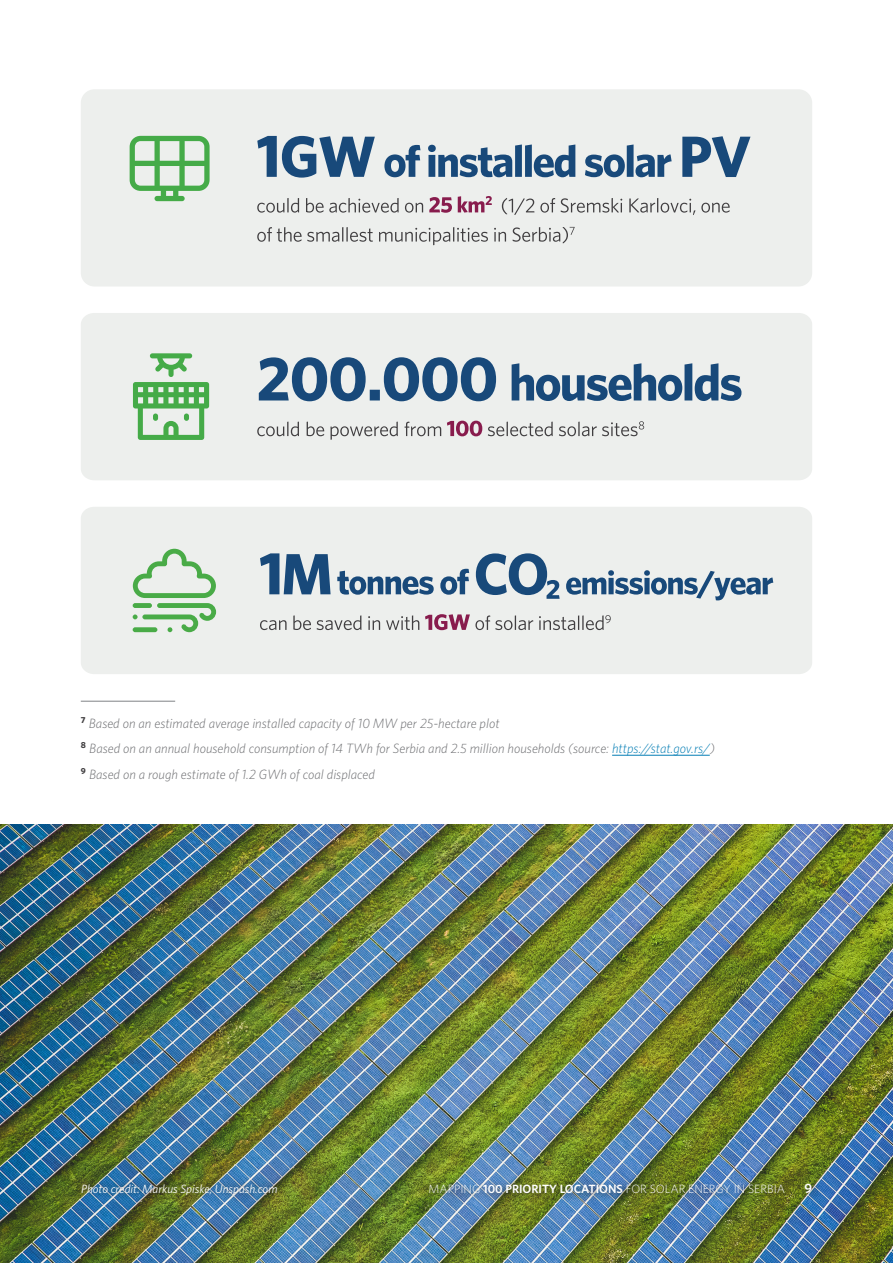
<style>
.page{position:relative;width:893px;height:1263px;background:#fff}
.page>*{position:absolute;margin:0;border:0;box-sizing:border-box;transform-origin:0 0}
.t1{font:italic 300 13.5px "Whitney";color:#6c6d70}
.t2{font:600 13.5px "Whitney";color:#fff}
.t3{font:300 12px "Whitney";color:#fff}
.t4{font:italic 12px "Whitney";color:#fff}
.s1{color:#037db4}
.s2{font-weight:600}
</style>
<div class="page">
<img style="left:0;top:825px;width:893px;height:438px">
<hr style="left:612px;top:755px;width:98px;height:1px;background:#037db4">
<hr style="left:81px;top:701px;width:94px;height:1px;background:#808285">
<div style="left:800px;top:1179px;width:23px;height:24px;background:#231f20;opacity:.55"></div>
<div style="left:425px;top:1179px;width:370px;height:24px;background:#231f20;opacity:.75"></div>
<div style="left:73px;top:1175px;width:212px;height:28px;background:#231f20;opacity:.39"></div>
<div style="left:81px;top:507px;width:731px;height:167px;background:#edefed"></div>
<div style="left:81px;top:313px;width:731px;height:167px;background:#edefed"></div>
<svg style="left:133px;top:549px;width:83px;height:83px;background:#bcdbbc"></svg>
<svg style="left:260px;top:553px;width:71px;height:41px;background:#6a89a6"></svg>
<svg style="left:337px;top:569px;width:132px;height:26px;background:#8fa5ba"></svg>
<svg style="left:476px;top:553px;width:84px;height:46px;background:#90a6ba"></svg>
<svg style="left:566px;top:570px;width:207px;height:30px;background:#a0b3c3"></svg>
<svg style="left:259px;top:357px;width:237px;height:44px;background:#7d97b0"></svg>
<svg style="left:512px;top:363px;width:229px;height:38px;background:#869eb5"></svg>
<svg style="left:133px;top:353px;width:76px;height:87px;background:#a4d1a5"></svg>
<div style="left:184px;top:413px;width:5px;height:8px;background:#45ab48;border-radius:3px"></div>
<div style="left:153px;top:413px;width:5px;height:8px;background:#45ab48;border-radius:3px"></div>
<svg style="left:257px;top:422px;width:42px;height:14px"></svg>
<svg style="left:307px;top:422px;width:91px;height:18px;background:#cccdcc"></svg>
<svg style="left:405px;top:422px;width:36px;height:14px"></svg>
<svg style="left:447px;top:421px;width:35px;height:15px"></svg>
<svg style="left:488px;top:421px;width:156px;height:15px;background:#c8c9c8"></svg>
<svg style="left:260px;top:615px;width:159px;height:15px;background:#cacbca"></svg>
<svg style="left:425px;top:614px;width:186px;height:16px;background:#c6b9be"></svg>
<div style="left:81px;top:89px;width:731px;height:197px;background:#edefed;border-radius:14px"></div>
<svg style="left:257px;top:136px;width:118px;height:42px"></svg>
<svg style="left:384px;top:144px;width:288px;height:33px"></svg>
<svg style="left:682px;top:136px;width:68px;height:41px"></svg>
<svg style="left:257px;top:198px;width:166px;height:15px"></svg>
<svg style="left:429px;top:196px;width:63px;height:17px"></svg>
<svg style="left:502px;top:198px;width:228px;height:17px"></svg>
<svg style="left:257px;top:227px;width:318px;height:18px"></svg>
<svg style="left:130px;top:136px;width:80px;height:65px"></svg>
<p class="t1" style="left:81px;top:716px;width:420px"><sup>7</sup> Based on an estimated average installed capacity of 10 MW per 25-hectare plot</p>
<p class="t1" style="left:81px;top:741px;width:636px"><sup>8</sup> Based on an annual household consumption of 14 TWh for Serbia and 2.5 million households (source: <span class="s1">https://stat.gov.rs/</span>)</p>
<p class="t1" style="left:81px;top:766px;width:296px"><sup>9</sup> Based on a rough estimate of 1.2 GWh of coal displaced</p>
<p class="t4" style="left:81px;top:1181px;width:198px">Photo credit: Markus Spiske, Unspash.com</p>
<p class="t3" style="left:428px;top:1181px;width:358px">MAPPING <span class="s2">100 PRIORITY LOCATIONS</span> FOR SOLAR ENERGY IN SERBIA</p>
<p class="t2" style="left:804px;top:1180px;width:9px">9</p>
</div>
